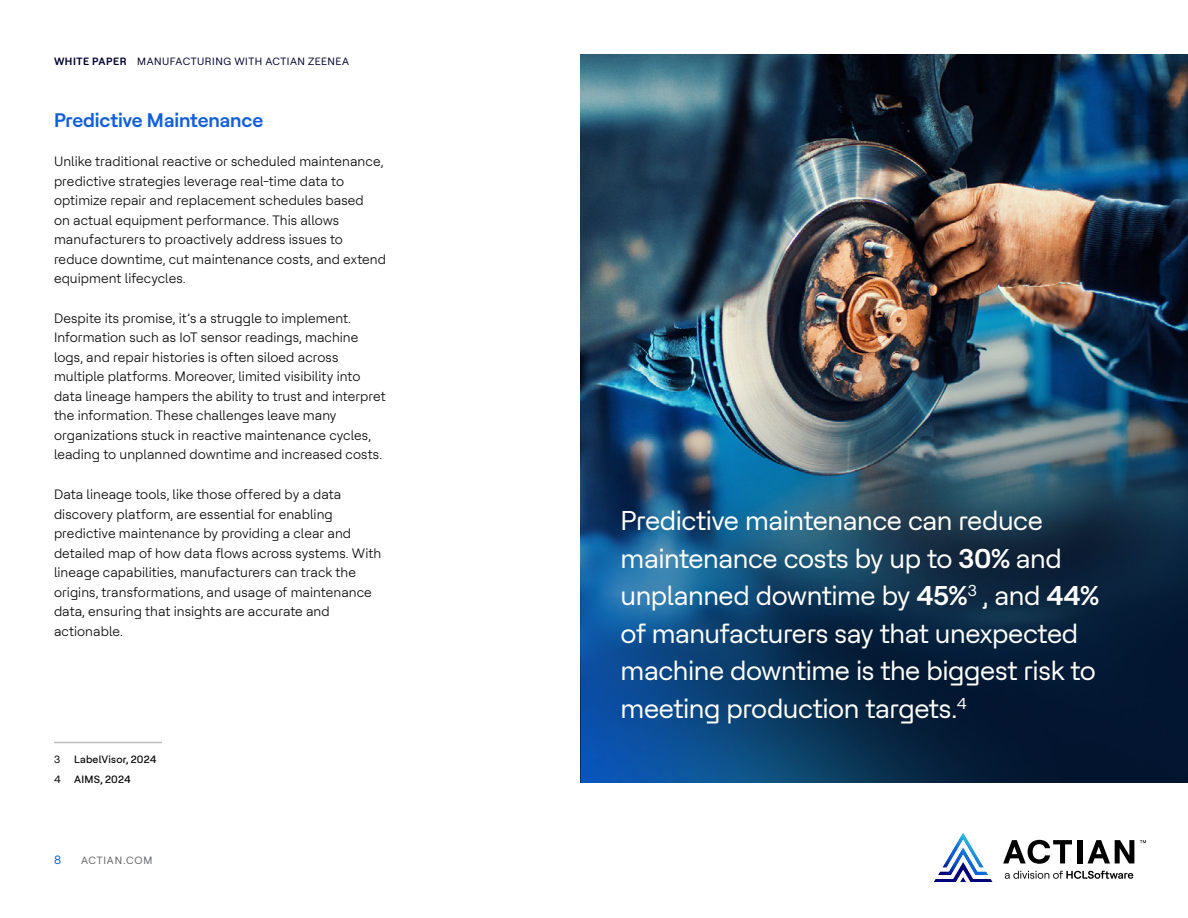
<style>
.page{position:relative;width:1188px;height:918px;background:#fff}
.page>*{position:absolute;margin:0;border:0;box-sizing:border-box;transform-origin:0 0}
.t1{font:27px/37.5px "HCL Tech Roobert";letter-spacing:-.015em;color:#fff}
.t2{font:700 19.5px "HCL Tech Roobert";letter-spacing:-.005em;color:#0f5fdc}
.t3{font:300 13.5px/19.5px "HCL Tech Roobert";letter-spacing:.005em;color:#000}
.t4{font:12px "HCL Tech Roobert";color:#0f5fdc}
.t5{font:10.5px "HCL Tech Roobert";letter-spacing:.05em;color:#000032}
.t6{font:500 10.5px "HCL Tech Roobert";letter-spacing:.015em;color:#000}
.t7{font:10.5px "HCL Tech Roobert";letter-spacing:.08em;color:#636466}
.t8{font:10.5px "HCL Tech Roobert";color:#000}
.s1{font-weight:700}
</style>
<div class="page">
<svg style="left:1005px;top:871px;width:128px;height:8px"></svg>
<svg style="left:1003px;top:840px;width:69px;height:24px"></svg>
<div style="left:1077px;top:840px;width:5px;height:23px;background:#000"></div>
<svg style="left:1088px;top:840px;width:46px;height:23px"></svg>
<svg style="left:1140px;top:840px;width:6px;height:3px"></svg>
<svg style="left:934px;top:832px;width:59px;height:50px"></svg>
<img style="left:580px;top:54px;width:608px;height:266px">
<img style="left:581px;top:256px;width:607px;height:527px">
<img style="left:580px;top:320px;width:605px;height:463px">
<hr style="left:54px;top:742px;width:108px;height:1px;background:#bcbec0">
<p class="t5" style="left:54px;top:56px;width:297px"><span class="s1">WHITE PAPER</span> MANUFACTURING WITH ACTIAN ZEENEA</p>
<h2 class="t2" style="left:54px;top:111px;width:211px">Predictive Maintenance</h2>
<p class="t3" style="left:54px;top:153px;width:334px">Unlike traditional reactive or scheduled maintenance, predictive strategies leverage real-time data to optimize repair and replacement schedules based<br>on actual equipment performance. This allows manufacturers to proactively address issues to reduce downtime, cut maintenance costs, and extend equipment lifecycles.</p>
<p class="t3" style="left:54px;top:309px;width:333px">Despite its promise, it’s a struggle to implement.<br>Information such as IoT sensor readings, machine logs, and repair histories is often siloed across multiple platforms. Moreover, limited visibility into data lineage hampers the ability to trust and interpret the information. These challenges leave many organizations stuck in reactive maintenance cycles, leading to unplanned downtime and increased costs.</p>
<p class="t3" style="left:54px;top:485px;width:329px">Data lineage tools, like those offered by a data discovery platform, are essential for enabling predictive maintenance by providing a clear and detailed map of how data flows across systems. With lineage capabilities, manufacturers can track the origins, transformations, and usage of maintenance data, ensuring that insights are accurate and actionable. <sup>1</sup> <sup>2</sup></p>
<p class="t8" style="left:54px;top:754px;width:8px">3</p>
<p class="t6" style="left:74px;top:754px;width:84px">LabelVisor, 2024</p>
<p class="t8" style="left:54px;top:775px;width:8px">4</p>
<p class="t6" style="left:74px;top:775px;width:58px">AIMS, 2024</p>
<p class="t4" style="left:54px;top:854px;width:9px">8</p>
<p class="t7" style="left:81px;top:856px;width:73px">ACTIAN.COM</p>
<h1 class="t1" style="left:621px;top:504px;width:480px">Predictive maintenance can reduce maintenance costs by up to <span class="s1">30%</span> and unplanned downtime by <span class="s1">45%</span><sup>3</sup> , and <span class="s1">44% </span>of manufacturers say that unexpected machine downtime is the biggest risk to meeting production targets.<sup>4</sup></h1>
</div>
